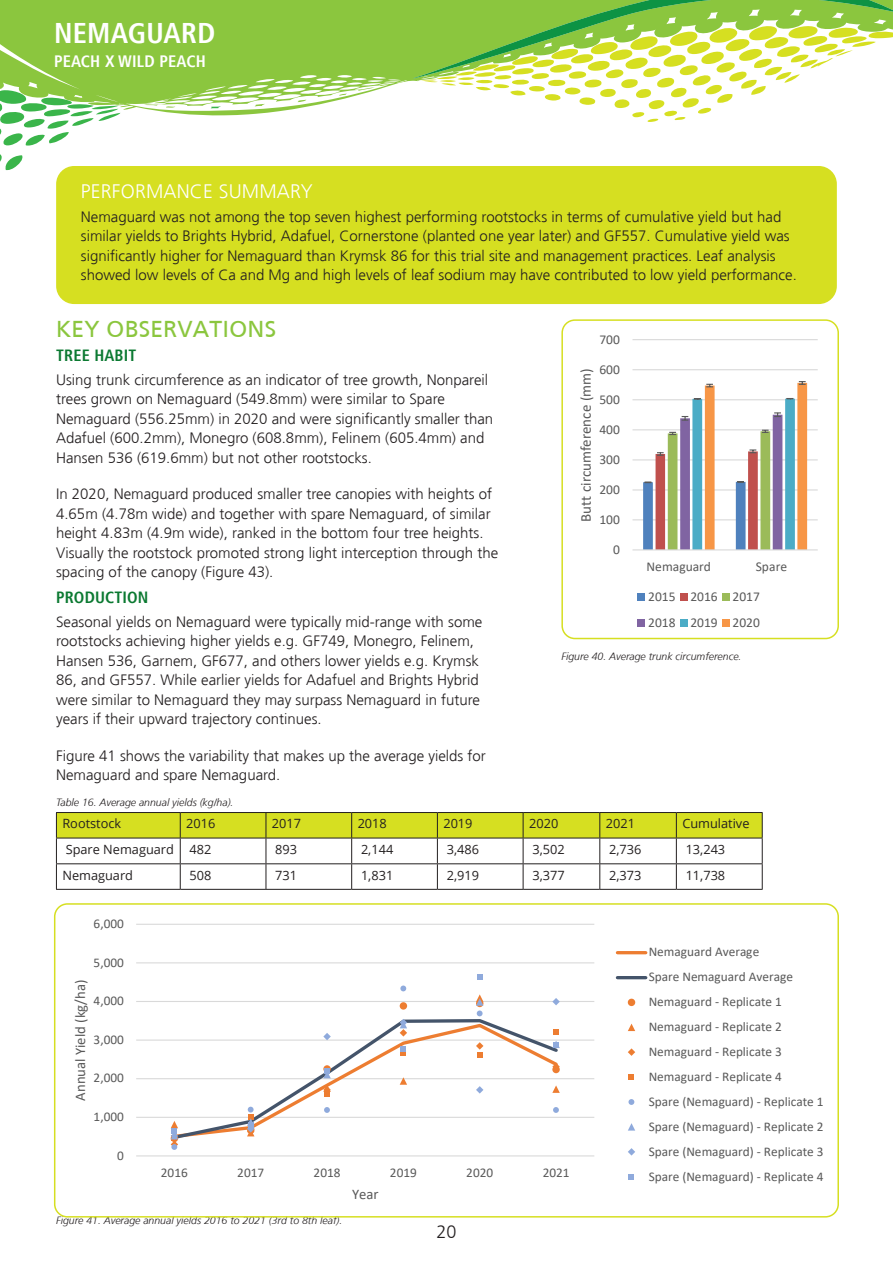
<style>
.page{position:relative;width:893px;height:1263px;background:#fff}
.page>*{position:absolute;margin:0;border:0;box-sizing:border-box;transform-origin:0 0}
.t1{font:700 condensed 28.5px "Frutiger";letter-spacing:.01em;color:#fff}
.t2{font:24px "Frutiger";letter-spacing:.01em;color:#8bc63e}
.t3{font:300 19.5px "Frutiger";letter-spacing:.01em;color:#fff}
.t4{font:300 18px "Frutiger";color:#231f20}
.t5{font:700 condensed 16.5px "Frutiger";letter-spacing:.01em;color:#fff}
.t6{font:700 condensed 16.35px "Frutiger";letter-spacing:.01em;color:#0b7931}
.t7{font:300 15px/19.5px "Frutiger";color:#231f20}
.t8{font:15px "Calibri";color:#595959}
.t9{font:14.7px "Calibri";color:#595959}
.t10{font:13.5px/25.3px "Calibri";color:#595959}
.t11{font:13.35px/24.9px "Calibri";color:#595959}
.t12{font:12.75px "Open Sans";color:#231f20}
.t13{font:italic 300 10.5px "Frutiger";color:#231f20}
</style>
<div class="page">
<svg style="left:136px;top:923px;width:512px;height:257px"></svg>
<svg style="left:566px;top:339px;width:252px;height:296px"></svg>
<svg style="left:0;top:116px;width:115px;height:54px"></svg>
<svg style="left:0;top:0;width:413px;height:116px;background:#9ace5b"></svg>
<svg style="left:413px;top:0;width:480px;height:122px"></svg>
<div style="left:56px;top:166px;width:781px;height:138px;background:#d6df21;border-radius:18px"></div>
<svg style="left:56px;top:812px;width:707px;height:77px"></svg>
<hr style="left:56px;top:889px;width:124px;height:1px;background:#231f20">
<hr style="left:180px;top:889px;width:86px;height:1px;background:#231f20">
<hr style="left:266px;top:889px;width:86px;height:1px;background:#231f20">
<hr style="left:352px;top:889px;width:85px;height:1px;background:#231f20">
<hr style="left:437px;top:889px;width:86px;height:1px;background:#231f20">
<hr style="left:523px;top:889px;width:77px;height:1px;background:#231f20">
<hr style="left:600px;top:889px;width:76px;height:1px;background:#231f20">
<hr style="left:676px;top:889px;width:87px;height:1px;background:#231f20">
<div style="left:54px;top:903px;width:785px;height:314px;border:2px solid #d6df21;border-radius:13px"></div>
<div style="left:561px;top:319px;width:278px;height:320px;border:2px solid #d6df21;border-radius:13px"></div>
<p class="t1" style="left:54px;top:16px;width:163px">NEMAGUARD</p>
<p class="t5" style="left:54px;top:51px;width:153px">PEACH X WILD PEACH</p>
<p class="t3" style="left:81px;top:180px;width:233px">PERFORMANCE SUMMARY</p>
<p class="t7" style="left:81px;top:207px;width:717px">Nemaguard was not among the top seven highest performing rootstocks in terms of cumulative yield but had similar yields to Brights Hybrid, Adafuel, Cornerstone (planted one year later) and GF557. Cumulative yield was significantly higher for Nemaguard than Krymsk 86 for this trial site and management practices. Leaf analysis showed low levels of Ca and Mg and high levels of leaf sodium may have contributed to low yield performance.</p>
<p class="t2" style="left:56px;top:316px;width:221px">KEY OBSERVATIONS</p>
<p class="t6" style="left:56px;top:346px;width:82px">TREE HABIT</p>
<p class="t7" style="left:56px;top:370px;width:439px">Using trunk circumference as an indicator of tree growth, Nonpareil trees grown on Nemaguard (549.8mm) were similar to Spare Nemaguard (556.25mm) in 2020 and were significantly smaller than Adafuel (600.2mm), Monegro (608.8mm), Felinem (605.4mm) and Hansen 536 (619.6mm) but not other rootstocks.</p>
<p class="t7" style="left:56px;top:485px;width:444px">In 2020, Nemaguard produced smaller tree canopies with heights of 4.65m (4.78m wide) and together with spare Nemaguard, of similar height 4.83m (4.9m wide), ranked in the bottom four tree heights.<br>Visually the rootstock promoted strong light interception through the spacing of the canopy (Figure 43).</p>
<p class="t6" style="left:56px;top:587px;width:94px">PRODUCTION</p>
<p class="t7" style="left:56px;top:612px;width:428px">Seasonal yields on Nemaguard were typically mid-range with some rootstocks achieving higher yields e.g. GF749, Monegro, Felinem, Hansen 536, Garnem, GF677, and others lower yields e.g. Krymsk 86, and GF557. While earlier yields for Adafuel and Brights Hybrid were similar to Nemaguard they may surpass Nemaguard in future years if their upward trajectory continues.</p>
<p class="t7" style="left:56px;top:746px;width:431px">Figure 41 shows the variability that makes up the average yields for<br>Nemaguard and spare Nemaguard.</p>
<p class="t10" style="left:599px;top:326px;width:22px">700</p>
<p class="t10" style="left:599px;top:356px;width:22px">600</p>
<p class="t8" style="left:575px;top:522px;width:155px;rotate:-90deg">Butt circumference (mm)</p>
<p class="t10" style="left:599px;top:386px;width:22px">500</p>
<p class="t10" style="left:599px;top:416px;width:22px">400</p>
<p class="t10" style="left:599px;top:446px;width:22px">300</p>
<p class="t10" style="left:599px;top:476px;width:22px">200</p>
<p class="t10" style="left:599px;top:506px;width:22px">100</p>
<p class="t10" style="left:613px;top:536px;width:8px">0</p>
<p class="t10" style="left:647px;top:554px;width:66px">Nemaguard</p>
<p class="t10" style="left:756px;top:554px;width:33px">Spare</p>
<p class="t10" style="left:648px;top:584px;width:113px">2015 2016 2017<br>2018 2019 2020</p>
<p class="t13" style="left:561px;top:650px;width:182px">Figure 40. Average trunk circumference.</p>
<p class="t13" style="left:56px;top:796px;width:179px">Table 16. Average annual yields (kg/ha).</p>
<p class="t12" style="left:62px;top:815px;width:60px">Rootstock</p>
<p class="t12" style="left:186px;top:815px;width:31px">2016</p>
<p class="t12" style="left:272px;top:815px;width:31px">2017</p>
<p class="t12" style="left:358px;top:815px;width:31px">2018</p>
<p class="t12" style="left:443px;top:815px;width:31px">2019</p>
<p class="t12" style="left:529px;top:815px;width:31px">2020</p>
<p class="t12" style="left:606px;top:815px;width:31px">2021</p>
<p class="t12" style="left:682px;top:815px;width:69px">Cumulative</p>
<p class="t12" style="left:66px;top:840px;width:110px">Spare Nemaguard</p>
<p class="t12" style="left:190px;top:840px;width:23px">482</p>
<p class="t12" style="left:275px;top:840px;width:23px">893</p>
<p class="t12" style="left:361px;top:840px;width:34px">2,144</p>
<p class="t12" style="left:447px;top:840px;width:34px">3,486</p>
<p class="t12" style="left:532px;top:840px;width:34px">3,502</p>
<p class="t12" style="left:609px;top:840px;width:34px">2,736</p>
<p class="t12" style="left:686px;top:840px;width:41px">13,243</p>
<p class="t12" style="left:62px;top:866px;width:72px">Nemaguard</p>
<p class="t12" style="left:190px;top:866px;width:23px">508</p>
<p class="t12" style="left:275px;top:866px;width:23px">731</p>
<p class="t12" style="left:361px;top:866px;width:34px">1,831</p>
<p class="t12" style="left:447px;top:866px;width:34px">2,919</p>
<p class="t12" style="left:532px;top:866px;width:34px">3,377</p>
<p class="t12" style="left:609px;top:866px;width:34px">2,373</p>
<p class="t12" style="left:686px;top:866px;width:41px">11,738</p>
<p class="t11" style="left:94px;top:911px;width:32px">6,000</p>
<p class="t11" style="left:94px;top:949px;width:32px">5,000</p>
<p class="t9" style="left:70px;top:1101px;width:122px;rotate:-90deg">Annual Yield (kg/ha)</p>
<p class="t11" style="left:94px;top:988px;width:32px">4,000</p>
<p class="t11" style="left:94px;top:1027px;width:32px">3,000</p>
<p class="t11" style="left:94px;top:1065px;width:32px">2,000</p>
<p class="t11" style="left:94px;top:1104px;width:32px">1,000</p>
<p class="t11" style="left:117px;top:1142px;width:8px">0</p>
<p class="t11" style="left:161px;top:1160px;width:28px">2016</p>
<p class="t11" style="left:237px;top:1160px;width:28px">2017</p>
<p class="t11" style="left:314px;top:1160px;width:28px">2018</p>
<p class="t11" style="left:390px;top:1160px;width:28px">2019</p>
<p class="t11" style="left:466px;top:1160px;width:28px">2020</p>
<p class="t11" style="left:543px;top:1160px;width:28px">2021</p>
<p class="t9" style="left:352px;top:1184px;width:28px">Year</p>
<p class="t13" style="left:56px;top:1215px;width:288px">Figure 41. Average annual yields 2016 to 2021 (3rd to 8th leaf).</p>
<p class="t4" style="left:436px;top:1221px;width:22px">20</p>
<p class="t11" style="left:649px;top:939px;width:176px">Nemaguard Average<br>Spare Nemaguard Average<br>Nemaguard - Replicate 1<br>Nemaguard - Replicate 2<br>Nemaguard - Replicate 3<br>Nemaguard - Replicate 4<br>Spare (Nemaguard) - Replicate 1<br>Spare (Nemaguard) - Replicate 2<br>Spare (Nemaguard) - Replicate 3<br>Spare (Nemaguard) - Replicate 4</p>
</div>
